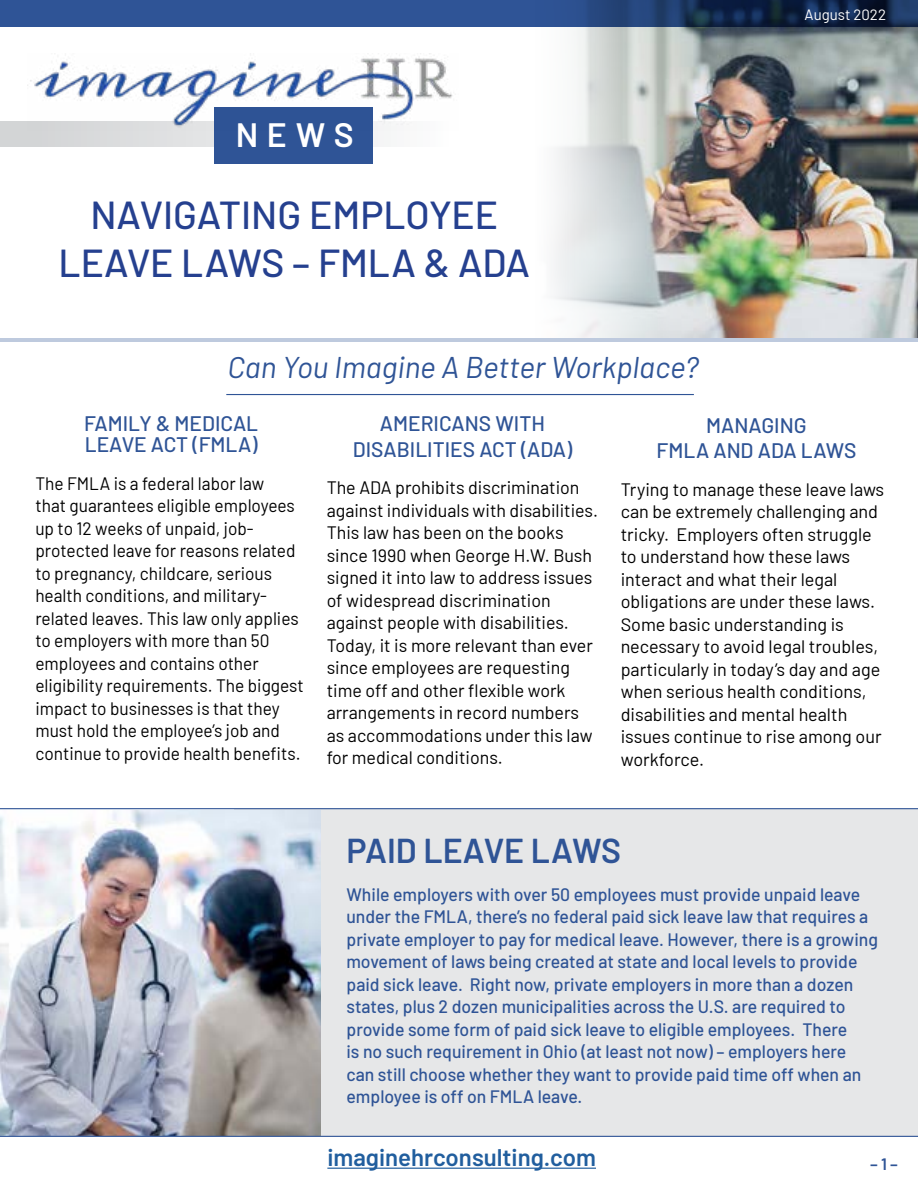
<style>
.page{position:relative;width:918px;height:1188px;background:#fff}
.page>*{position:absolute;margin:0;border:0;box-sizing:border-box;transform-origin:0 0}
.t1{font:500 39px/48px "Barlow";color:#25408f;text-align:center}
.t2{font:600 34.5px "Barlow";letter-spacing:-.005em;color:#2f5496}
.t3{font:600 33.75px "Barlow";color:#fff}
.t4{font:italic 30px "Barlow";color:#2f5496}
.t5{font:600 24px "Barlow";color:#215e9e}
.t6{font:500 21px/25.5px "Barlow";color:#2f5496;text-align:center}
.t7{font:18px/22.5px "Barlow";color:#000}
.t8{font:500 18px/22.5px "Barlow";color:#2f5496}
.t9{font:18px/22.5px "Barlow";color:#000;scale:.96 1}
.t10{font:600 16.5px "Barlow";color:#2f5496}
.t11{font:15px "Barlow";color:#fff}
</style>
<div class="page">
<div style="left:234px;top:809px;width:684px;height:327px;background:#e6e7e8"></div>
<img style="left:0;top:810px;width:321px;height:326px">
<hr style="left:0;top:338px;width:918px;height:4px;background:#becade">
<img style="left:554px;top:27px;width:364px;height:311px">
<svg style="left:0;top:121px;width:594px;height:25px"></svg>
<div style="left:215px;top:107px;width:158px;height:57px;background:#2f5496"></div>
<img style="left:28px;top:53px;width:430px;height:77px">
<svg style="left:0;top:0;width:918px;height:27px;background:#26467e"></svg>
<hr style="left:226px;top:394px;width:468px;height:1px;background:#2f5496">
<hr style="left:0;top:1136px;width:918px;height:1px;background:#2f5496">
<hr style="left:0;top:808px;width:918px;height:1px;background:#2f5496">
<hr style="left:327px;top:1168px;width:269px;height:1px;background:#215e9e">
<h3 class="t3" style="left:236px;top:110px;width:119px">NEWS</h3>
<h1 class="t1" style="left:58px;top:188px;width:473px">NAVIGATING EMPLOYEE<br>LEAVE LAWS – FMLA &amp; ADA</h1>
<p class="t11" style="left:805px;top:3px;width:83px">August 2022</p>
<h3 class="t4" style="left:228px;top:345px;width:473px">Can You Imagine A Better Workplace?</h3>
<p class="t6" style="left:84px;top:411px;width:176px;line-height:21px;text-align:left">FAMILY &amp; MEDICAL<br>LEAVE ACT (FMLA)</p>
<p class="t9" style="left:35px;top:470px;width:281px">The FMLA is a federal labor law<br>that guarantees eligible employees up to 12 weeks of unpaid, job&shy;protected leave for reasons related to pregnancy, childcare, serious health conditions, and military&shy;related leaves. This law only applies to employers with more than 50 employees and contains other eligibility requirements. The biggest impact to businesses is that they must hold the employee’s job and continue to provide health benefits.</p>
<p class="t6" style="left:353px;top:409px;width:221px">AMERICANS WITH<br>DISABILITIES ACT (ADA)</p>
<p class="t7" style="left:327px;top:475px;width:273px">The ADA prohibits discrimination against individuals with disabilities.<br>This law has been on the books since 1990 when George H.W. Bush signed it into law to address issues of widespread discrimination against people with disabilities.<br>Today, it is more relevant than ever since employees are requesting time off and other flexible work arrangements in record numbers as accommodations under this law for medical conditions.</p>
<p class="t6" style="left:656px;top:411px;width:201px">MANAGING<br>FMLA AND ADA LAWS</p>
<p class="t7" style="left:621px;top:476px;width:265px">Trying to manage these leave laws can be extremely challenging and tricky. Employers often struggle to understand how these laws interact and what their legal obligations are under these laws.<br>Some basic understanding is necessary to avoid legal troubles, particularly in today’s day and age when serious health conditions, disabilities and mental health issues continue to rise among our workforce.</p>
<h2 class="t2" style="left:346px;top:825px;width:276px">PAID LEAVE LAWS</h2>
<p class="t8" style="left:346px;top:881px;width:533px">While employers with over 50 employees must provide unpaid leave under the FMLA, there’s no federal paid sick leave law that requires a private employer to pay for medical leave. However, there is a growing movement of laws being created at state and local levels to provide paid sick leave. Right now, private employers in more than a dozen states, plus 2 dozen municipalities across the U.S. are required to provide some form of paid sick leave to eligible employees. There<br>is no such requirement in Ohio (at least not now) – employers here can still choose whether they want to provide paid time off when an employee is off on FMLA leave.</p>
<h3 class="t5" style="left:327px;top:1140px;width:270px">imaginehrconsulting.com</h3>
<p class="t10" style="left:870px;top:1152px;width:29px">– 1 –</p>
</div>
